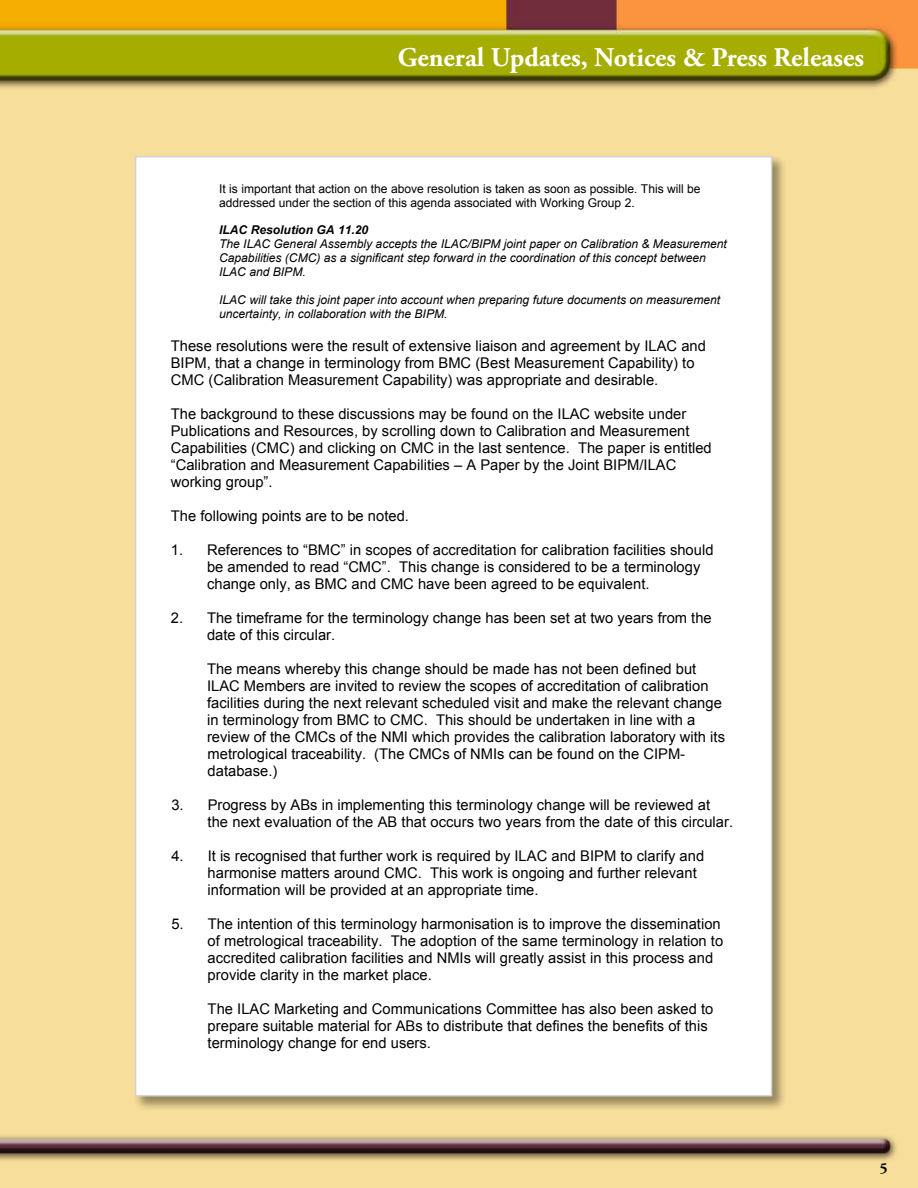
<style>
.page{position:relative;width:918px;height:1188px;background:#fff}
.page>*{position:absolute;margin:0;border:0;box-sizing:border-box;transform-origin:0 0}
.t1{font:700 27px "Adobe Garamond Pro";color:#fff}
.t2{font:700 15px "Adobe Garamond Pro";color:#000}
.t3{font:14.7px/17px "Arial";color:#000}
.t4{font:italic 12.15px/14px "Arial";color:#000}
.t5{font:12.15px/13.8px "Arial";color:#000}
.t6{font:italic 700 12.15px "Arial";color:#000}
.t7{font:italic 10.65px "Arial";color:#000}
.s1{font-style:normal}
</style>
<div class="page">
<img style="left:0;top:0;width:918px;height:1188px">
<div style="left:133px;top:154px;width:654px;height:957px;background:#000;opacity:.4"></div>
<div style="left:136px;top:157px;width:636px;height:939px;background:#fff"></div>
<h1 class="t1" style="left:398px;top:42px;width:468px">General Updates, Notices &amp; Press Releases</h1>
<p class="t5" style="left:219px;top:182px;width:483px">It is important that action on the above resolution is taken as soon as possible. This will be addressed under the section of this agenda associated with Working Group 2.</p>
<p class="t6" style="left:219px;top:222px;width:151px">ILAC Resolution GA 11.20</p>
<p class="t4" style="left:219px;top:237px;width:509px">The ILAC General Assembly accepts the ILAC/BIPM joint paper on Calibration &amp; Measurement<br>Capabilities (CMC) as a significant step forward in the coordination of this concept between<br>ILAC and BIPM.</p>
<p class="t4" style="left:219px;top:293px;width:502px">ILAC will take this joint paper into account when preparing future documents on measurement uncertainty, in collaboration with the BIPM.</p>
<p class="t3" style="left:171px;top:338px;width:537px">These resolutions were the result of extensive liaison and agreement by ILAC and<br>BIPM, that a change in terminology from BMC (Best Measurement Capability) to<br>CMC (Calibration Measurement Capability) was appropriate and desirable.</p>
<p class="t3" style="left:171px;top:406px;width:543px">The background to these discussions may be found on the ILAC website under Publications and Resources, by scrolling down to Calibration and Measurement Capabilities (CMC) and clicking on CMC in the last sentence. The paper is entitled “Calibration and Measurement Capabilities – A Paper by the Joint BIPM/ILAC working group”.</p>
<p class="t3" style="left:171px;top:507px;width:240px">The following points are to be noted.</p>
<p class="t3" style="left:207px;top:541px;width:508px;text-indent:-36px">1. References to “BMC” in scopes of accreditation for calibration facilities should be amended to read “CMC”. This change is considered to be a terminology change only, as BMC and CMC have been agreed to be equivalent.</p>
<p class="t3" style="left:207px;top:609px;width:506px;text-indent:-36px">2. The timeframe for the terminology change has been set at two years from the date of this circular.</p>
<p class="t3" style="left:207px;top:660px;width:520px">The means whereby this change should be made has not been defined but ILAC Members are invited to review the scopes of accreditation of calibration facilities during the next relevant scheduled visit and make the relevant change in terminology from BMC to CMC. This should be undertaken in line with a review of the CMCs of the NMI which provides the calibration laboratory with its</p>
<p class="t3" style="left:208px;top:746px;width:479px">metrological traceability. (The CMCs of NMIs can be found on the CIPM&shy;database.)</p>
<p class="t3" style="left:208px;top:797px;width:527px;text-indent:-36px">3. Progress by ABs in implementing this terminology change will be reviewed at the next evaluation of the AB that occurs two years from the date of this circular.</p>
<p class="t3" style="left:208px;top:848px;width:498px;text-indent:-36px">4. It is recognised that further work is required by ILAC and BIPM to clarify and harmonise matters around CMC. This work is ongoing and further relevant information will be provided at an appropriate time.</p>
<p class="t3" style="left:208px;top:915px;width:517px;text-indent:-36px">5. The intention of this terminology harmonisation is to improve the dissemination of metrological traceability. The adoption of the same terminology in relation to accredited calibration facilities and NMIs will greatly assist in this process and provide clarity in the market place.</p>
<p class="t3" style="left:208px;top:1000px;width:507px">The ILAC Marketing and Communications Committee has also been asked to prepare suitable material for ABs to distribute that defines the benefits of this terminology change for end users.</p>
<p class="t7" style="left:674px;top:802px;width:56px">Page <span class="s1">1 of 2</span></p>
<p class="t2" style="left:880px;top:1160px;width:9px">5</p>
</div>
